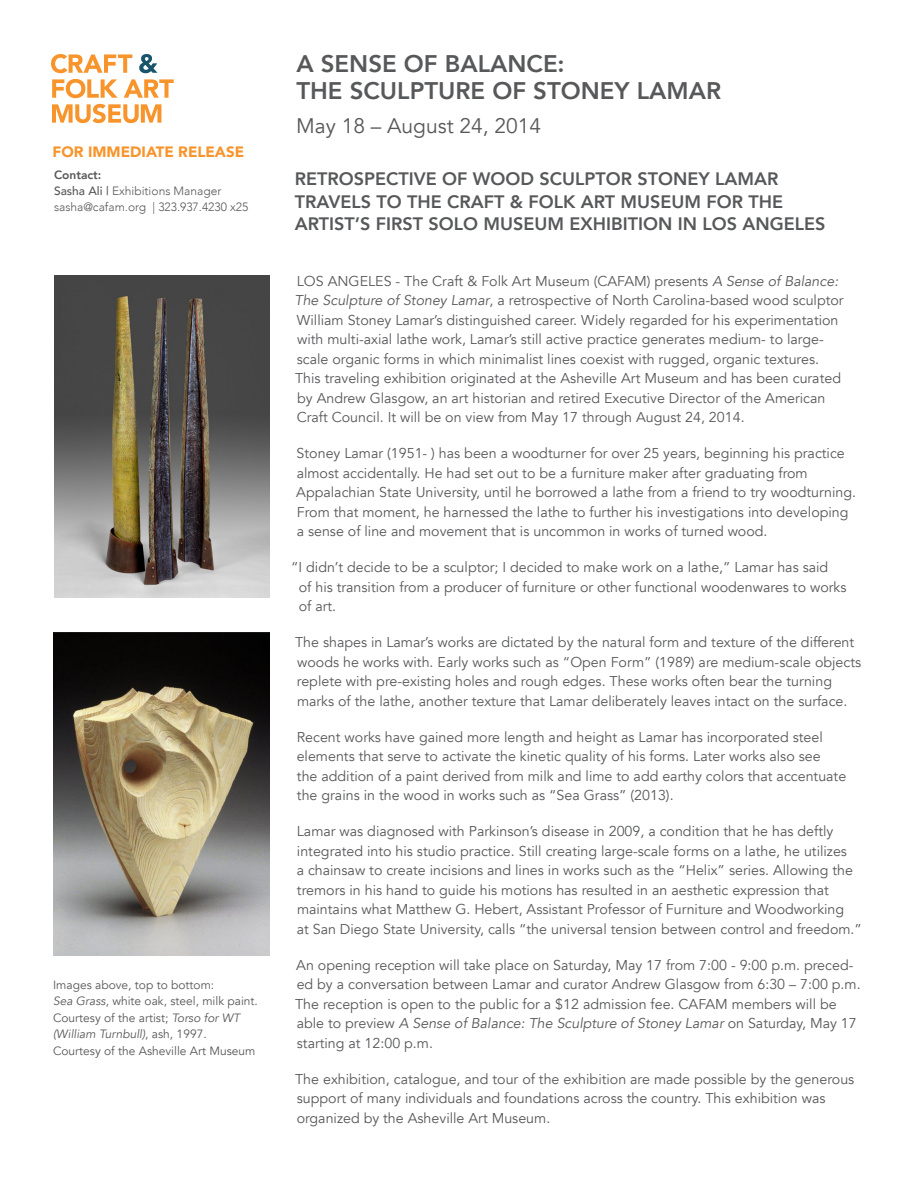
<style>
.page{position:relative;width:918px;height:1188px;background:#fff}
.page>*{position:absolute;margin:0;border:0;box-sizing:border-box;transform-origin:0 0}
.t1{font:800 24px "Avenir";color:#57585a}
.t2{font:21px "Avenir";color:#57585a}
.t3{font:800 18px/22.5px "Avenir";color:#57585a}
.t4{font:900 15px "Avenir";color:#f7952c}
.t5{font:14.25px/19.5px "Avenir";color:#57585a}
.t6{font:12px/16.5px "Avenir";color:#57585a}
.t7{font:300 12px/15.8px "Avenir";color:#57585a}
.t8{font:italic 12px "Avenir";color:#57585a}
.s1{font-weight:800}
.s2{font-weight:500}
.s3{font-style:italic}
.s4{font-style:normal}
</style>
<div class="page">
<svg style="left:52px;top:104px;width:109px;height:19px"></svg>
<svg style="left:52px;top:79px;width:122px;height:19px"></svg>
<svg style="left:139px;top:54px;width:19px;height:19px"></svg>
<svg style="left:51px;top:54px;width:81px;height:19px"></svg>
<img style="left:55px;top:275px;width:215px;height:323px">
<img style="left:53px;top:633px;width:217px;height:322px">
<p class="t4" style="left:52px;top:139px;width:193px">FOR IMMEDIATE RELEASE</p>
<p class="t7" style="left:54px;top:167px;width:169px"><span class="s1">Contact:<br></span><span class="s2">Sasha Ali |</span> Exhibitions Manager</p>
<p class="t7" style="left:54px;top:199px;width:196px">sasha@cafam.org | 323.937.4230 x25</p>
<p class="t6" style="left:53px;top:977px;width:163px">Images above, top to bottom:</p>
<p class="t6" style="left:53px;top:993px;width:206px"><span class="s3">Sea Grass</span>, white oak, steel, milk paint.<br>Courtesy of the artist; <span class="s3">Torso for WT</span></p>
<p class="t8" style="left:53px;top:1027px;width:155px">(William Turnbull)<span class="s4">, ash, 1997.</span></p>
<p class="t6" style="left:53px;top:1043px;width:204px">Courtesy of the Asheville Art Museum</p>
<p class="t1" style="left:296px;top:42px;width:270px">A SENSE OF BALANCE:</p>
<p class="t1" style="left:296px;top:69px;width:426px">THE SCULPTURE OF STONEY LAMAR</p>
<p class="t2" style="left:296px;top:113px;width:247px">May 18 – August 24, 2014</p>
<p class="t3" style="left:295px;top:166px;width:532px">RETROSPECTIVE OF WOOD SCULPTOR STONEY LAMAR<br>TRAVELS TO THE CRAFT &amp; FOLK ART MUSEUM FOR THE<br>ARTIST’S FIRST SOLO MUSEUM EXHIBITION IN LOS ANGELES</p>
<p class="t5" style="left:295px;top:271px;width:551px">LOS ANGELES - The Craft &amp; Folk Art Museum (CAFAM) presents <span class="s3">A Sense of Balance:<br>The Sculpture of Stoney Lamar</span>, a retrospective of North Carolina-based wood sculptor William Stoney Lamar’s distinguished career. Widely regarded for his experimentation with multi-axial lathe work, Lamar’s still active practice generates medium- to large&shy;scale organic forms in which minimalist lines coexist with rugged, organic textures.<br>This traveling exhibition originated at the Asheville Art Museum and has been curated by Andrew Glasgow, an art historian and retired Executive Director of the American Craft Council. It will be on view from May 17 through August 24, 2014.</p>
<p class="t5" style="left:296px;top:444px;width:561px">Stoney Lamar (1951- ) has been a woodturner for over 25 years, beginning his practice almost accidentally. He had set out to be a furniture maker after graduating from Appalachian State University, until he borrowed a lathe from a friend to try woodturning.<br>From that moment, he harnessed the lathe to further his investigations into developing a sense of line and movement that is uncommon in works of turned wood.</p>
<p class="t5" style="left:299px;top:558px;width:549px;text-indent:-8px">“I didn’t decide to be a sculptor; I decided to make work on a lathe,” Lamar has said<br>of his transition from a producer of furniture or other functional woodenwares to works of art.</p>
<p class="t5" style="left:295px;top:633px;width:568px">The shapes in Lamar’s works are dictated by the natural form and texture of the different woods he works with. Early works such as “Open Form” (1989) are medium-scale objects replete with pre-existing holes and rough edges. These works often bear the turning marks of the lathe, another texture that Lamar deliberately leaves intact on the surface.</p>
<p class="t5" style="left:297px;top:727px;width:551px">Recent works have gained more length and height as Lamar has incorporated steel elements that serve to activate the kinetic quality of his forms. Later works also see<br>the addition of a paint derived from milk and lime to add earthy colors that accentuate the grains in the wood in works such as “Sea Grass” (2013).</p>
<p class="t5" style="left:297px;top:822px;width:567px">Lamar was diagnosed with Parkinson’s disease in 2009, a condition that he has deftly integrated into his studio practice. Still creating large-scale forms on a lathe, he utilizes<br>a chainsaw to create incisions and lines in works such as the “Helix” series. Allowing the tremors in his hand to guide his motions has resulted in an aesthetic expression that maintains what Matthew G. Hebert, Assistant Professor of Furniture and Woodworking<br>at San Diego State University, calls “the universal tension between control and freedom.”</p>
<p class="t5" style="left:295px;top:955px;width:567px">An opening reception will take place on Saturday, May 17 from 7:00 - 9:00 p.m. preced&shy;ed by a conversation between Lamar and curator Andrew Glasgow from 6:30 – 7:00 p.m.<br>The reception is open to the public for a $12 admission fee. CAFAM members will be able to preview <span class="s3">A Sense of Balance: The Sculpture of Stoney Lamar</span> on Saturday, May 17 starting at 12:00 p.m.</p>
<p class="t5" style="left:295px;top:1069px;width:561px">The exhibition, catalogue, and tour of the exhibition are made possible by the generous support of many individuals and foundations across the country. This exhibition was organized by the Asheville Art Museum.</p>
</div>
